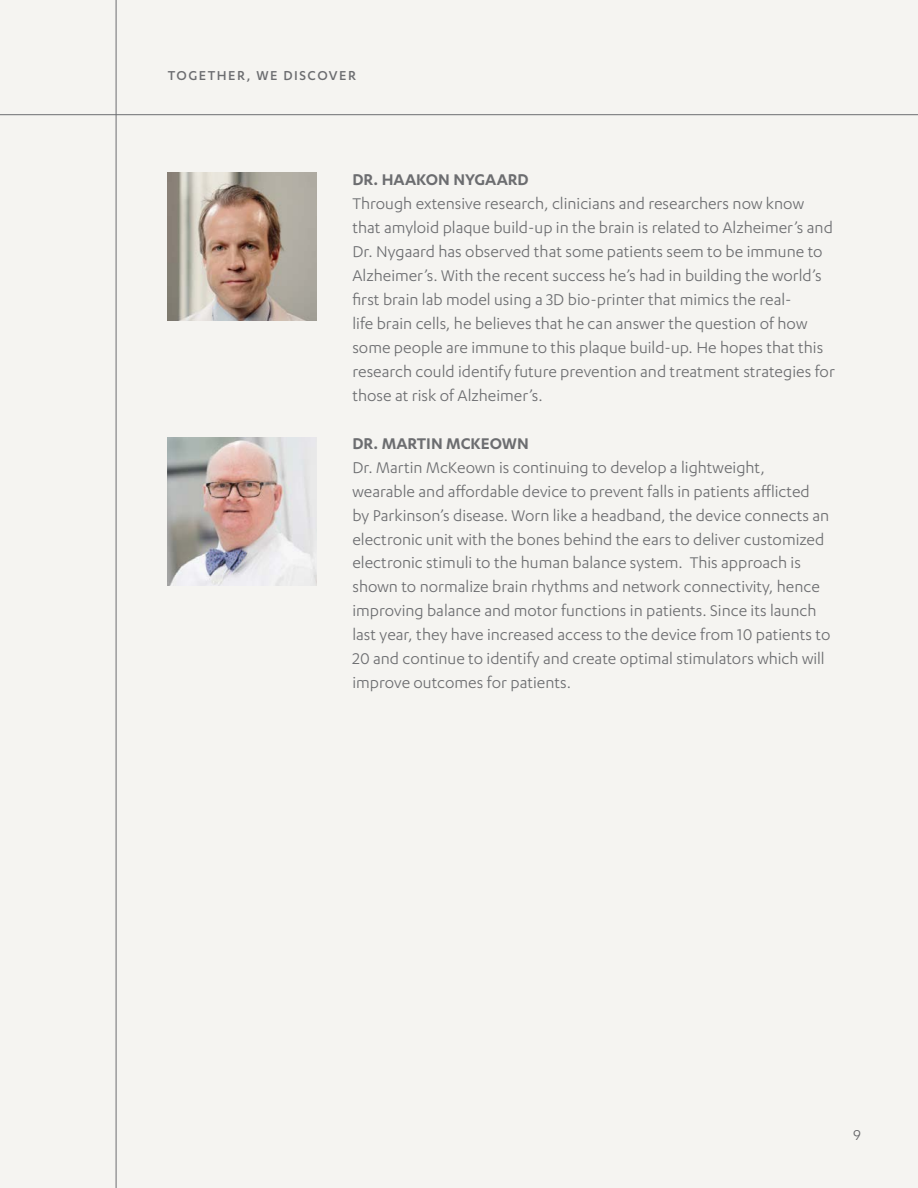
<style>
.page{position:relative;width:918px;height:1188px;background:#f5f4f1}
.page>*{position:absolute;margin:0;border:0;box-sizing:border-box;transform-origin:0 0}
.BODY__WHY{font:18px/24px "Karbon";color:#6c6d70}
.t1{font:16.5px "Karbon";color:#636366}
.BODY__WHY-2{font:500 15px "Karbon";letter-spacing:.1em;color:#6c6d70}
.s1{font-weight:600}
</style>
<div class="page">
<hr style="left:0;top:114px;width:918px;height:1px;background:#6c6d70">
<hr style="left:116px;top:0;width:1px;height:1188px;background:#6c6d70">
<img style="left:168px;top:172px;width:148px;height:148px">
<img style="left:168px;top:438px;width:148px;height:148px">
<p class="BODY__WHY-2" style="left:168px;top:68px;width:190px">TOGETHER, WE DISCOVER</p>
<p class="BODY__WHY" style="left:352px;top:167px;width:484px"><span class="s1">DR. HAAKON NYGAARD<br></span>Through extensive research, clinicians and researchers now know that amyloid plaque build-up in the brain is related to Alzheimer’s and Dr. Nygaard has observed that some patients seem to be immune to Alzheimer’s. With the recent success he’s had in building the world’s first brain lab model using a 3D bio-printer that mimics the real-<br>life brain cells, he believes that he can answer the question of how some people are immune to this plaque build-up. He hopes that this research could identify future prevention and treatment strategies for those at risk of Alzheimer’s.</p>
<p class="BODY__WHY" style="left:352px;top:431px;width:480px"><span class="s1">DR. MARTIN MCKEOWN<br></span>Dr. Martin McKeown is continuing to develop a lightweight, wearable and affordable device to prevent falls in patients afflicted by Parkinson’s disease. Worn like a headband, the device connects an electronic unit with the bones behind the ears to deliver customized electronic stimuli to the human balance system. This approach is shown to normalize brain rhythms and network connectivity, hence improving balance and motor functions in patients. Since its launch last year, they have increased access to the device from 10 patients to 20 and continue to identify and create optimal stimulators which will improve outcomes for patients.</p>
<p class="t1" style="left:853px;top:1126px;width:9px">9</p>
</div>
